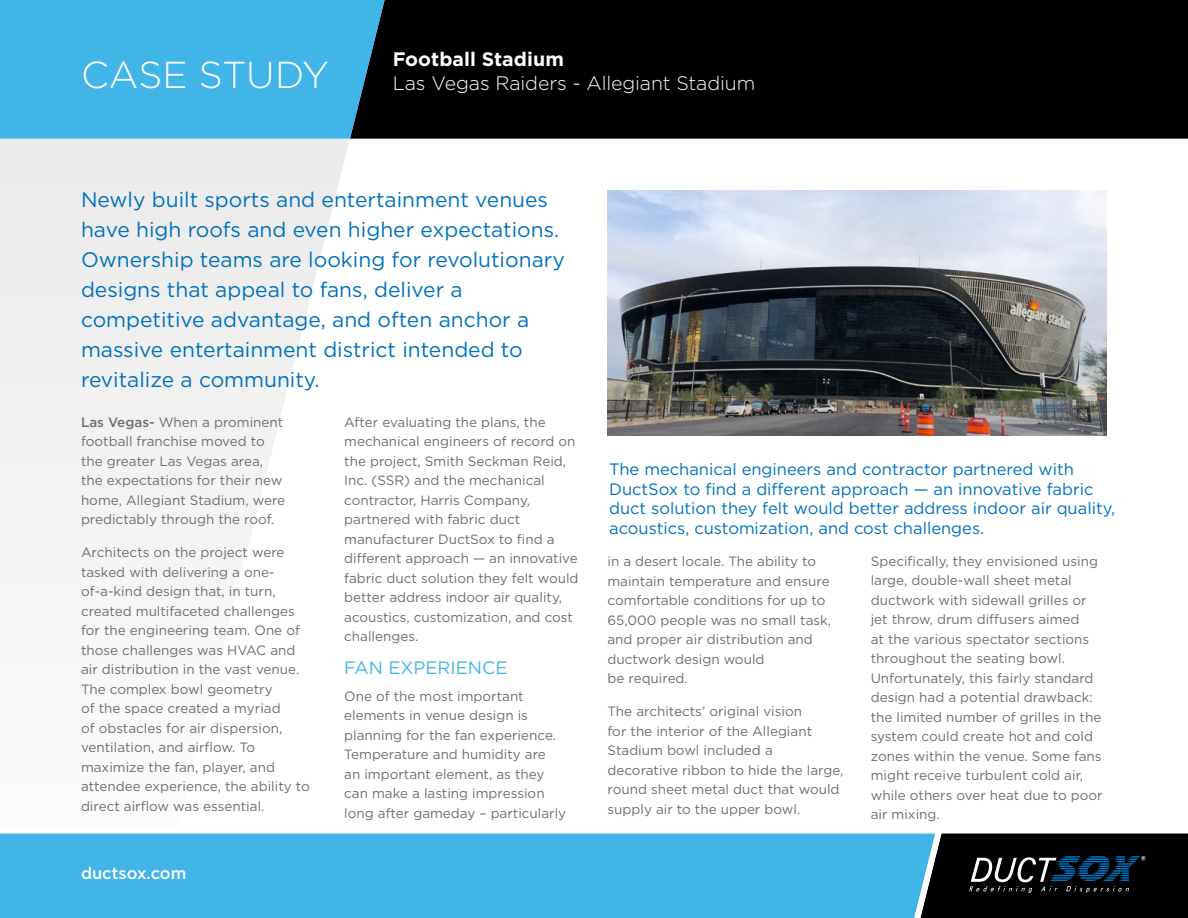
<style>
.page{position:relative;width:1188px;height:918px;background:#fff}
.page>*{position:absolute;margin:0;border:0;box-sizing:border-box;transform-origin:0 0}
.t1{font:300 37.5px "Gotham";letter-spacing:-.005em;color:#fff}
.t2{font:21px/30px "Gotham";color:#0072bc}
.t3{font:300 19.5px "Gotham";letter-spacing:-.005em;color:#fff}
.t4{font:700 19.5px "Gotham";color:#fff}
.Inline_Header{font:18px "Gotham";color:#42b5e8}
.Paragraph_Text{font:16.5px/19.5px "Gotham";color:#0072bc}
.t5{font:500 16.5px "Gotham";color:#fff}
.Paragraph_Text-2{font:13.5px/19.5px "Gotham";color:#6d6e71}
.Inline_Header-2{font:13.5px/19.5px "Gotham";color:#6d6e71}
.s1{font-weight:500}
</style>
<div class="page">
<svg style="left:0;top:139px;width:350px;height:406px;fill:#f0f0f0"></svg>
<div style="left:385px;top:0;width:803px;height:139px;background:#000"></div>
<div style="left:0;top:0;width:385px;height:139px;background:#42b5e8"></div>
<img style="left:608px;top:190px;width:499px;height:245px">
<div style="left:0;top:833px;width:900px;height:85px;background:#42b5e8"></div>
<svg style="left:900px;top:833px;width:288px;height:85px;background:#15242b"></svg>
<p class="t1" style="left:81px;top:51px;width:249px">CASE STUDY</p>
<p class="t4" style="left:393px;top:47px;width:173px">Football Stadium</p>
<p class="t3" style="left:393px;top:71px;width:364px">Las Vegas Raiders - Allegiant Stadium</p>
<p class="t2" style="left:81px;top:184px;width:485px">Newly built sports and entertainment venues have high roofs and even higher expectations.<br>Ownership teams are looking for revolutionary designs that appeal to fans, deliver a competitive advantage, and often anchor a massive entertainment district intended to revitalize a community.</p>
<p class="Paragraph_Text-2" style="left:81px;top:412px;width:206px"><span class="s1">Las Vegas-</span> When a prominent football franchise moved to the greater Las Vegas area, the expectations for their new home, Allegiant Stadium, were predictably through the roof.</p>
<p class="Paragraph_Text-2" style="left:81px;top:543px;width:230px">Architects on the project were tasked with delivering a one&shy;of-a-kind design that, in turn, created multifaceted challenges for the engineering team. One of those challenges was HVAC and air distribution in the vast venue.<br>The complex bowl geometry<br>of the space created a myriad<br>of obstacles for air dispersion, ventilation, and airflow. To maximize the fan, player, and attendee experience, the ability to direct airflow was essential.</p>
<p class="Paragraph_Text-2" style="left:344px;top:412px;width:236px">After evaluating the plans, the mechanical engineers of record on the project, Smith Seckman Reid,<br>Inc. (SSR) and the mechanical contractor, Harris Company, partnered with fabric duct manufacturer DuctSox to find a different approach — an innovative fabric duct solution they felt would better address indoor air quality, acoustics, customization, and cost challenges.</p>
<p class="Inline_Header" style="left:344px;top:656px;width:165px">FAN EXPERIENCE</p>
<p class="Inline_Header-2" style="left:344px;top:686px;width:224px">One of the most important elements in venue design is planning for the fan experience.<br>Temperature and humidity are<br>an important element, as they can make a lasting impression long after gameday – particularly</p>
<p class="t5" style="left:81px;top:862px;width:107px">ductsox.com</p>
<p class="Paragraph_Text" style="left:609px;top:460px;width:508px">The mechanical engineers and contractor partnered with DuctSox to find a different approach — an innovative fabric duct solution they felt would better address indoor air quality, acoustics, customization, and cost challenges.</p>
<p class="Inline_Header-2" style="left:608px;top:551px;width:225px">in a desert locale. The ability to maintain temperature and ensure comfortable conditions for up to<br>65,000 people was no small task, and proper air distribution and ductwork design would<br>be required.</p>
<p class="Paragraph_Text-2" style="left:608px;top:701px;width:238px">The architects’ original vision<br>for the interior of the Allegiant<br>Stadium bowl included a decorative ribbon to hide the large, round sheet metal duct that would supply air to the upper bowl.</p>
<p class="Paragraph_Text-2" style="left:871px;top:551px;width:233px">Specifically, they envisioned using large, double-wall sheet metal ductwork with sidewall grilles or jet throw, drum diffusers aimed<br>at the various spectator sections throughout the seating bowl.<br>Unfortunately, this fairly standard design had a potential drawback: the limited number of grilles in the system could create hot and cold zones within the venue. Some fans might receive turbulent cold air, while others over heat due to poor air mixing.</p>
</div>
